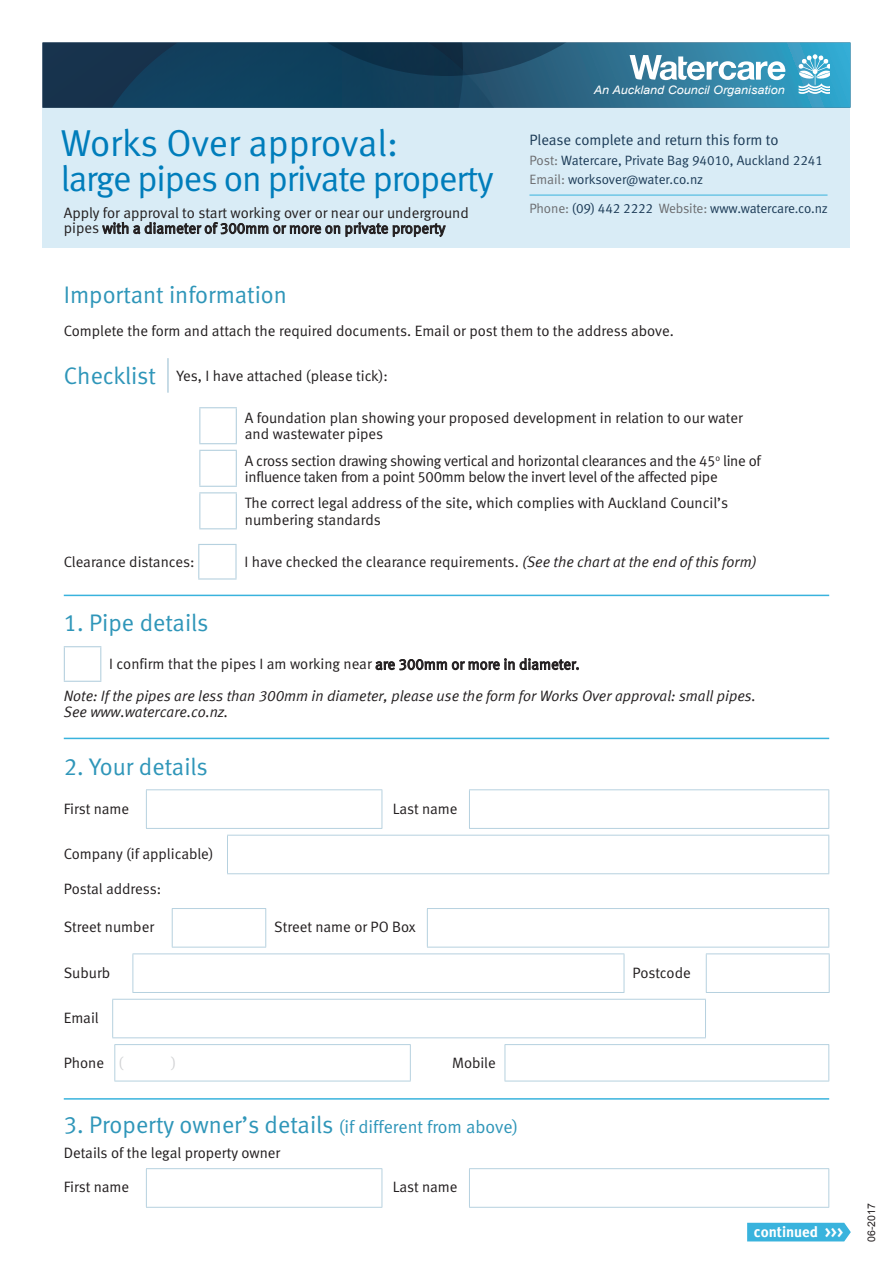
<style>
.page{position:relative;width:893px;height:1263px;background:#fff}
.page>*{position:absolute;margin:0;border:0;box-sizing:border-box;transform-origin:0 0}
.t1{font:37.5px "Meta Normal LF";letter-spacing:-.005em;color:#007dbb}
.t2{font:36px "Meta Normal LF";letter-spacing:-.03em;color:#007dbb}
.t3{font:24px "Meta Normal LF";color:#2f96b9}
.t4{font:15px/16.5px "Meta Normal LF";letter-spacing:-.005em;color:#231f20}
.t5{font:italic 15px/16.5px "Meta Normal LF";color:#231f20}
.t6{font:15px "Meta Normal LF";color:#1c3b57}
.t7{font:15px "Meta Bold LF";color:#fff}
.t8{font:15px "Meta Normal LF";color:#d1d2d4}
.t9{font:13.5px/19.5px "Meta Normal LF";letter-spacing:-.01em;color:#1c3b57}
.t10{font:italic 11.7px "Arial";color:#fff;scale:1.08 1}
.t11{font:10.5px "Arial";color:#231f20}
.s1{color:#6c6d70}
.s2{font-size:24px;color:#2f96b9}
.s3{font-style:italic}
.s4{color:#d1d2d4}
.s5{font-size:18px}
</style>
<div class="page">
<div style="left:43px;top:108px;width:807px;height:140px;background:#d9ecf6"></div>
<hr style="left:167px;top:358px;width:2px;height:35px;background:#b6d1df">
<hr style="left:199px;top:407px;width:38px;height:1px;background:#b6d1df">
<hr style="left:199px;top:408px;width:1px;height:35px;background:#b6d1df">
<hr style="left:236px;top:408px;width:1px;height:35px;background:#b6d1df">
<hr style="left:199px;top:443px;width:38px;height:1px;background:#b6d1df">
<hr style="left:199px;top:486px;width:38px;height:1px;background:#b6d1df">
<hr style="left:199px;top:528px;width:38px;height:1px;background:#b6d1df">
<hr style="left:199px;top:450px;width:38px;height:1px;background:#b6d1df">
<hr style="left:199px;top:451px;width:1px;height:35px;background:#b6d1df">
<hr style="left:236px;top:451px;width:1px;height:35px;background:#b6d1df">
<hr style="left:199px;top:492px;width:38px;height:1px;background:#b6d1df">
<hr style="left:199px;top:493px;width:1px;height:35px;background:#b6d1df">
<hr style="left:236px;top:493px;width:1px;height:35px;background:#b6d1df">
<hr style="left:198px;top:544px;width:39px;height:1px;background:#b6d1df">
<hr style="left:198px;top:545px;width:1px;height:33px;background:#b6d1df">
<hr style="left:235px;top:545px;width:2px;height:33px;background:#b6d1df">
<hr style="left:198px;top:578px;width:39px;height:1px;background:#b6d1df">
<hr style="left:64px;top:646px;width:37px;height:1px;background:#b6d1df">
<hr style="left:64px;top:647px;width:1px;height:34px;background:#b6d1df">
<hr style="left:100px;top:647px;width:1px;height:34px;background:#b6d1df">
<hr style="left:64px;top:681px;width:37px;height:1px;background:#b6d1df">
<svg style="left:375px;top:658px;width:204px;height:13px"></svg>
<hr style="left:146px;top:790px;width:1px;height:38px;background:#b6d1df">
<hr style="left:469px;top:789px;width:360px;height:1px;background:#b6d1df">
<hr style="left:469px;top:790px;width:1px;height:38px;background:#b6d1df">
<hr style="left:828px;top:790px;width:1px;height:38px;background:#b6d1df">
<hr style="left:469px;top:828px;width:360px;height:1px;background:#b6d1df">
<hr style="left:146px;top:789px;width:236px;height:1px;background:#b6d1df">
<hr style="left:382px;top:790px;width:1px;height:38px;background:#b6d1df">
<hr style="left:146px;top:828px;width:236px;height:1px;background:#b6d1df">
<hr style="left:227px;top:835px;width:1px;height:38px;background:#b6d1df">
<hr style="left:227px;top:835px;width:602px;height:1px;background:#b6d1df">
<hr style="left:828px;top:835px;width:1px;height:38px;background:#b6d1df">
<hr style="left:227px;top:873px;width:602px;height:1px;background:#b6d1df">
<hr style="left:172px;top:909px;width:1px;height:38px;background:#b6d1df">
<hr style="left:427px;top:908px;width:402px;height:1px;background:#b6d1df">
<hr style="left:427px;top:909px;width:1px;height:38px;background:#b6d1df">
<hr style="left:828px;top:909px;width:1px;height:38px;background:#b6d1df">
<hr style="left:427px;top:947px;width:402px;height:1px;background:#b6d1df">
<hr style="left:172px;top:908px;width:94px;height:1px;background:#b6d1df">
<hr style="left:265px;top:909px;width:1px;height:38px;background:#b6d1df">
<hr style="left:172px;top:947px;width:94px;height:1px;background:#b6d1df">
<hr style="left:132px;top:954px;width:1px;height:38px;background:#b6d1df">
<hr style="left:132px;top:953px;width:492px;height:1px;background:#b6d1df">
<hr style="left:624px;top:954px;width:1px;height:38px;background:#b6d1df">
<hr style="left:706px;top:953px;width:124px;height:1px;background:#b6d1df">
<hr style="left:706px;top:954px;width:1px;height:38px;background:#b6d1df">
<hr style="left:829px;top:954px;width:1px;height:38px;background:#b6d1df">
<hr style="left:132px;top:992px;width:492px;height:1px;background:#b6d1df">
<hr style="left:706px;top:992px;width:124px;height:1px;background:#b6d1df">
<hr style="left:112px;top:999px;width:1px;height:38px;background:#b6d1df">
<hr style="left:112px;top:999px;width:594px;height:1px;background:#b6d1df">
<hr style="left:705px;top:999px;width:1px;height:38px;background:#b6d1df">
<hr style="left:112px;top:1037px;width:594px;height:1px;background:#b6d1df">
<hr style="left:114px;top:1045px;width:1px;height:36px;background:#b6d1df">
<hr style="left:505px;top:1044px;width:324px;height:1px;background:#b6d1df">
<hr style="left:505px;top:1045px;width:1px;height:36px;background:#b6d1df">
<hr style="left:828px;top:1045px;width:1px;height:36px;background:#b6d1df">
<hr style="left:505px;top:1081px;width:324px;height:1px;background:#b6d1df">
<hr style="left:114px;top:1044px;width:297px;height:1px;background:#b6d1df">
<hr style="left:410px;top:1045px;width:1px;height:36px;background:#b6d1df">
<hr style="left:114px;top:1081px;width:297px;height:1px;background:#b6d1df">
<hr style="left:146px;top:1169px;width:1px;height:38px;background:#b6d1df">
<hr style="left:469px;top:1168px;width:360px;height:1px;background:#b6d1df">
<hr style="left:469px;top:1169px;width:1px;height:38px;background:#b6d1df">
<hr style="left:828px;top:1169px;width:1px;height:38px;background:#b6d1df">
<hr style="left:469px;top:1207px;width:360px;height:1px;background:#b6d1df">
<hr style="left:146px;top:1168px;width:236px;height:1px;background:#b6d1df">
<hr style="left:382px;top:1169px;width:1px;height:38px;background:#b6d1df">
<hr style="left:146px;top:1207px;width:236px;height:1px;background:#b6d1df">
<div style="left:43px;top:43px;width:807px;height:65px;background:linear-gradient(to bottom,#34a8ce,#32a0c6)"></div>
<svg style="left:798px;top:55px;width:31px;height:39px"></svg>
<svg style="left:43px;top:43px;width:743px;height:65px;background:#255672"></svg>
<svg style="left:102px;top:222px;width:344px;height:15px"></svg>
<hr style="left:64px;top:595px;width:765px;height:1px;background:#39b3dd">
<hr style="left:529px;top:195px;width:298px;height:1px;background:#39b3dd">
<div style="left:747px;top:1223px;width:104px;height:18px;background:#39b3dd"></div>
<hr style="left:64px;top:738px;width:765px;height:1px;background:#39b3dd">
<hr style="left:64px;top:1098px;width:765px;height:2px;background:#39b3dd">
<h1 class="t1" style="left:61px;top:122px;width:339px">Works Over approval:</h1>
<h2 class="t2" style="left:61px;top:158px;width:434px">large pipes on private property</h2>
<p class="t4" style="left:64px;top:206px;width:407px;line-height:15px">Apply for approval to start working over or near our underground pipes with a diameter of 300mm or more on private property</p>
<p class="t10" style="left:594px;top:82px;width:178px">An Auckland Council Organisation</p>
<p class="t6" style="left:529px;top:132px;width:251px">Please complete and return this form to</p>
<p class="t9" style="left:529px;top:150px;width:295px"><span class="s1">Post:</span> Watercare, Private Bag 94010, Auckland 2241<br><span class="s1">Email:</span> worksover@water.co.nz</p>
<p class="t9" style="left:529px;top:198px;width:300px"><span class="s1">Phone:</span> (09) 442 2222 <span class="s1">Website:</span> www.watercare.co.nz</p>
<h3 class="t3" style="left:64px;top:281px;width:225px">Important information</h3>
<p class="t4" style="left:64px;top:322px;width:611px">Complete the form and attach the required documents. Email or post them to the address above.</p>
<p class="t4" style="left:64px;top:367px;width:326px"><span class="s2">Checklist</span> Yes, I have attached (please tick):</p>
<p class="t4" style="left:245px;top:409px;width:500px">A foundation plan showing your proposed development in relation to our water and wastewater pipes</p>
<p class="t4" style="left:245px;top:452px;width:518px">A cross section drawing showing vertical and horizontal clearances and the 45<sup>o</sup> line of influence taken from a point 500mm below the invert level of the affected pipe</p>
<p class="t4" style="left:245px;top:494px;width:485px">The correct legal address of the site, which complies with Auckland Council’s numbering standards</p>
<p class="t4" style="left:64px;top:554px;width:132px">Clearance distances:</p>
<p class="t4" style="left:244px;top:554px;width:514px">I have checked the clearance requirements. <span class="s3">(See the chart at the end of this form)</span></p>
<h3 class="t3" style="left:64px;top:609px;width:146px">1. Pipe details</h3>
<p class="t4" style="left:109px;top:656px;width:472px">I confirm that the pipes I am working near are 300mm or more in diameter.</p>
<p class="t5" style="left:64px;top:687px;width:694px">Note: If the pipes are less than 300mm in diameter, please use the form for Works Over approval: small pipes.<br>See www.watercare.co.nz.</p>
<h3 class="t3" style="left:64px;top:753px;width:146px">2. Your details</h3>
<p class="t4" style="left:64px;top:800px;width:67px">First name</p>
<p class="t4" style="left:393px;top:800px;width:66px">Last name</p>
<p class="t4" style="left:64px;top:845px;width:151px">Company (if applicable)</p>
<p class="t4" style="left:64px;top:880px;width:99px">Postal address:</p>
<p class="t4" style="left:64px;top:918px;width:92px">Street number</p>
<p class="t4" style="left:274px;top:918px;width:143px">Street name or PO Box</p>
<p class="t4" style="left:64px;top:964px;width:48px">Suburb</p>
<p class="t4" style="left:632px;top:964px;width:60px">Postcode</p>
<p class="t4" style="left:64px;top:1009px;width:37px">Email</p>
<p class="t4" style="left:64px;top:1055px;width:61px">Phone <span class="s4">(</span></p>
<p class="t8" style="left:172px;top:1054px;width:6px">)</p>
<p class="t4" style="left:452px;top:1055px;width:45px">Mobile</p>
<h3 class="t3" style="left:64px;top:1111px;width:456px">3. Property owner’s details <span class="s5">(if different from above)</span></h3>
<p class="t4" style="left:64px;top:1144px;width:218px">Details of the legal property owner</p>
<p class="t4" style="left:64px;top:1179px;width:67px">First name</p>
<p class="t4" style="left:393px;top:1179px;width:66px">Last name</p>
<p class="t7" style="left:754px;top:1223px;width:91px">continued &gt;&gt;&gt;</p>
<p class="t11" style="left:864px;top:1242px;width:40px;rotate:-90deg">06-2017</p>
</div>
